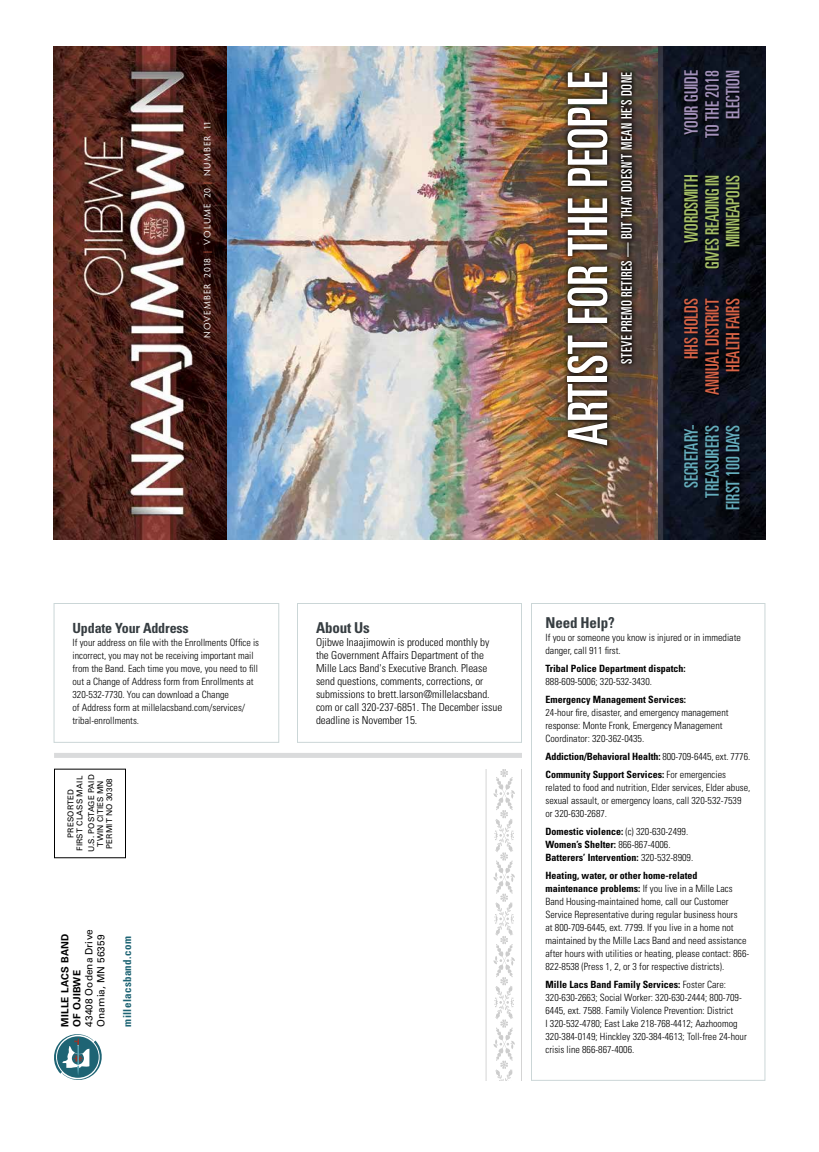
<style>
.page{position:relative;width:819px;height:1152px;background:#fff}
.page>*{position:absolute;margin:0;border:0;box-sizing:border-box;transform-origin:0 0}
.t1{font:ultra-condensed 54.4px "Univers LT Std";color:#fff}
.t2{font:ultra-condensed 18.6px/20.9px "Univers LT Std";letter-spacing:-.01em;color:#a6c067;text-align:right}
.t3{font:ultra-condensed 18.6px/20.9px "Univers LT Std";color:#65adbd;text-align:right}
.t4{font:ultra-condensed 18.6px/20.9px "Univers LT Std";color:#d86347;text-align:right}
.t5{font:ultra-condensed 18.6px/20.9px "Univers LT Std";color:#a492bb;text-align:right}
.t6{font:700 condensed 15px "Univers LT Std";letter-spacing:-.01em;color:#363d41}
.t7{font:ultra-condensed 14.6px "Univers LT Std";letter-spacing:.03em;color:#fff}
.t8{font:700 condensed 14px "Univers LT Std";letter-spacing:-.01em;color:#363d41}
.t9{font:300 condensed 11px/13px "Univers LT Std";color:#000}
.t10{font:700 condensed 11px "Univers LT Std";letter-spacing:.03em;color:#1e6474}
.t11{font:300 condensed 10px/13px "Univers LT Std";color:#000}
.t12{font:700 condensed 10px/13px "Univers LT Std";color:#000}
.t13{font:10px/12px "Univers LT Std";letter-spacing:.01em;color:#000}
.t14{font:700 10px/12px "Univers LT Std";letter-spacing:.025em;color:#000}
.t15{font:9.5px "Hypatia Sans Pro";letter-spacing:.11em;color:#fff}
.t16{font:8px/9px "Univers LT Std";letter-spacing:.02em;color:#000;text-align:center}
.s1{color:#d86347}
.s2{font-weight:300}
.s3{font-weight:700}
</style>
<div class="page">
<img style="left:54px;top:46px;width:605px;height:493px">
<img style="left:659px;top:46px;width:106px;height:493px">
<div style="left:683px;top:425px;width:58px;height:86px;background:#000;opacity:.77"></div>
<div style="left:683px;top:175px;width:58px;height:95px;background:#000;opacity:.77"></div>
<div style="left:683px;top:69px;width:58px;height:70px;background:#000;opacity:.77"></div>
<div style="left:683px;top:297px;width:58px;height:99px;background:#000;opacity:.77"></div>
<div style="left:616px;top:67px;width:21px;height:302px;background:#000;opacity:.8"></div>
<div style="left:563px;top:68px;width:49px;height:382px;background:#000;opacity:.8"></div>
<svg style="left:486px;top:770px;width:36px;height:311px"></svg>
<svg style="left:54px;top:1034px;width:48px;height:46px"></svg>
<div style="left:54px;top:753px;width:468px;height:5px;background:#dadbdc"></div>
<div style="left:54px;top:603px;width:225px;height:140px;border:1px solid #cbd6d7"></div>
<div style="left:54px;top:769px;width:72px;height:89px;border:1px solid #000"></div>
<div style="left:531px;top:603px;width:234px;height:478px;border:1px solid #cbd6d7"></div>
<div style="left:297px;top:603px;width:225px;height:140px;border:1px solid #cbd6d7"></div>
<p class="t15" style="left:201px;top:338px;width:219px;rotate:-90deg">NOVEMBER 2018 <span class="s1">|</span> VOLUME 20 <span class="s1">|</span> NUMBER 11</p>
<h3 class="t8" style="left:73px;top:619px;width:118px">Update Your Address</h3>
<p class="t11" style="left:73px;top:636px;width:188px">If your address on file with the Enrollments Office is incorrect, you may not be receiving important mail from the Band. Each time you move, you need to fill out a Change of Address form from Enrollments at 320-532-7730. You can download a Change<br>of Address form at millelacsband.com/services/ tribal-enrollments.</p>
<p class="t16" style="left:66px;top:851px;width:76px;rotate:-90deg">PRESORTED<br>FIRST CLASS MAIL</p>
<p class="t16" style="left:87px;top:852px;width:79px;rotate:-90deg">U.S. POSTAGE PAID<br>TWIN CITIES MN<br>PERMIT NO 30308</p>
<p class="t14" style="left:59px;top:1027px;width:95px;rotate:-90deg">MILLE LACS BAND<br>OF OJIBWE</p>
<p class="t13" style="left:83px;top:1027px;width:99px;rotate:-90deg">43408 Oodena Drive<br>Onamia, MN 56359</p>
<p class="t10" style="left:121px;top:1027px;width:92px;rotate:-90deg">millelacsband.com</p>
<h3 class="t6" style="left:316px;top:618px;width:55px">About Us</h3>
<p class="t9" style="left:316px;top:635px;width:188px">Ojibwe Inaajimowin is produced monthly by the Government Affairs Department of the Mille Lacs Band's Executive Branch. Please send questions, comments, corrections, or submissions to brett.larson@millelacsband. com or call 320-237-6851. The December issue deadline is November 15.</p>
<h1 class="t1" style="left:557px;top:446px;width:376px;rotate:-90deg">ARTIST FOR THE PEOPLE</h1>
<h3 class="t7" style="left:618px;top:364px;width:293px;rotate:-90deg">STEVE PREMO RETIRES — BUT THAT DOESN'T MEAN HE'S DONE</h3>
<h2 class="t5" style="left:681px;top:138px;width:69px;rotate:-90deg">YOUR GUIDE<br>TO THE 2018<br>ELECTION</h2>
<h2 class="t2" style="left:681px;top:269px;width:95px;rotate:-90deg">WORDSMITH<br>GIVES READING IN<br>MINNEAPOLIS</h2>
<h2 class="t4" style="left:681px;top:395px;width:98px;rotate:-90deg">HHS HOLDS<br>ANNUAL DISTRICT<br>HEALTH FAIRS</h2>
<h2 class="t3" style="left:681px;top:510px;width:86px;rotate:-90deg">SECRETARY-<br>TREASURER'S<br>FIRST 100 DAYS</h2>
<h3 class="t6" style="left:546px;top:614px;width:71px">Need Help?</h3>
<p class="t11" style="left:546px;top:631px;width:197px">If you or someone you know is injured or in immediate danger, call 911 first.</p>
<p class="t12" style="left:546px;top:662px;width:142px">Tribal Police Department dispatch:</p>
<p class="t11" style="left:546px;top:675px;width:108px">888-609-5006; 320-532-3430.</p>
<p class="t12" style="left:546px;top:693px;width:142px">Emergency Management Services:</p>
<p class="t11" style="left:546px;top:706px;width:185px">24-hour fire, disaster, and emergency management response: Monte Fronk, Emergency Management<br>Coordinator: 320-362-0435.</p>
<p class="t12" style="left:546px;top:748px;width:206px;line-height:18px">Addiction/Behavioral Health: <span class="s2">800-709-6445, ext. 7776.<br></span>Community Support Services: <span class="s2">For emergencies</span></p>
<p class="t11" style="left:546px;top:781px;width:206px">related to food and nutrition, Elder services, Elder abuse, sexual assault, or emergency loans, call 320-532-7539 or 320-630-2687.</p>
<p class="t12" style="left:546px;top:825px;width:149px">Domestic violence: <span class="s2">(c) 320-630-2499.<br></span>Women’s Shelter: <span class="s2">866-867-4006.<br></span>Batterers’ Intervention: <span class="s2">320-532-8909.</span></p>
<p class="t11" style="left:546px;top:869px;width:205px"><span class="s3">Heating, water, or other home-related maintenance problems:</span> If you live in a Mille Lacs Band Housing-maintained home, call our Customer Service Representative during regular business hours<br>at 800-709-6445, ext. 7799. If you live in a home not maintained by the Mille Lacs Band and need assistance after hours with utilities or heating, please contact: 866- 822-8538 (Press 1, 2, or 3 for respective districts).</p>
<p class="t11" style="left:546px;top:978px;width:203px"><span class="s3">Mille Lacs Band Family Services:</span> Foster Care:<br>320-630-2663; Social Worker: 320-630-2444; 800-709- 6445, ext. 7588. Family Violence Prevention: District<br>I 320-532-4780; East Lake 218-768-4412; Aazhoomog 320-384-0149; Hinckley 320-384-4613; Toll-free 24-hour crisis line 866-867-4006.</p>
</div>
